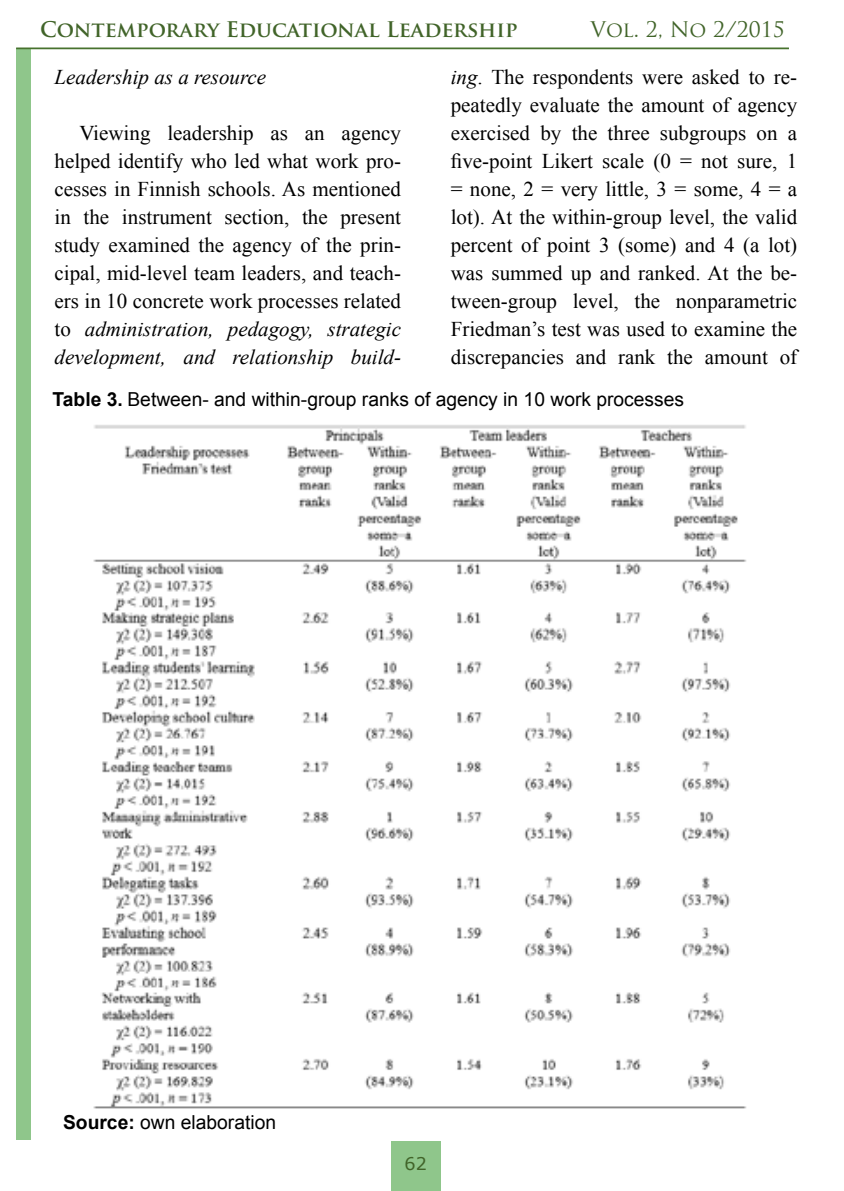
<style>
.page{position:relative;width:844px;height:1191px;background:#fff}
.page>*{position:absolute;margin:0;border:0;box-sizing:border-box;transform-origin:0 0}
.t1{font:21px/28px "Times New Roman";color:#000;text-align:justify}
.t2{font:700 21px "Trajan Pro";color:#416429}
.t3{font:italic 21px "Times New Roman";color:#000}
.t4{font:21px "Trajan Pro";letter-spacing:-.005em;color:#416429}
.t5{font:19.25px "Arial";color:#000}
.t6{font:17.5px "Verdana";color:#416429}
.s1{font-style:italic}
.s2{font-weight:700}
</style>
<div class="page">
<div style="left:16px;top:48px;width:15px;height:1092px;background:#8fc68b"></div>
<hr style="left:16px;top:47px;width:772px;height:2px;background:#47722e">
<div style="left:391px;top:1141px;width:49px;height:50px;background:#8fc68b"></div>
<img style="left:93px;top:425px;width:654px;height:684px">
<p class="t2" style="left:40px;top:16px;width:479px">Contemporary Educational Leadership</p>
<p class="t4" style="left:590px;top:16px;width:196px">Vol. 2, No 2/2015</p>
<p class="t3" style="left:55px;top:65px;width:213px">Leadership as a resource</p>
<p class="t1" style="left:55px;top:119px;width:348px;text-indent:25px">Viewing leadership as an agency helped identify who led what work pro&shy;cesses in Finnish schools. As mentioned in the instrument section, the present study examined the agency of the prin&shy;cipal, mid-level team leaders, and teach&shy;ers in 10 concrete work processes related to <span class="s1">administration, pedagogy, strategic development, and relationship build-</span></p>
<p class="t1" style="left:450px;top:63px;width:348px"><span class="s1">ing</span>. The respondents were asked to re&shy;peatedly evaluate the amount of agency exercised by the three subgroups on a five-point Likert scale (0 = not sure, 1 = none, 2 = very little, 3 = some, 4 = a lot). At the within-group level, the valid percent of point 3 (some) and 4 (a lot) was summed up and ranked. At the be&shy;tween-group level, the nonparametric Friedman’s test was used to examine the discrepancies and rank the amount of</p>
<p class="t5" style="left:53px;top:389px;width:633px"><span class="s2">Table 3.</span> Between- and within-group ranks of agency in 10 work processes</p>
<p class="t5" style="left:63px;top:1111px;width:214px"><span class="s2">Source:</span> own elaboration</p>
<p class="t6" style="left:404px;top:1152px;width:24px">62</p>
</div>
